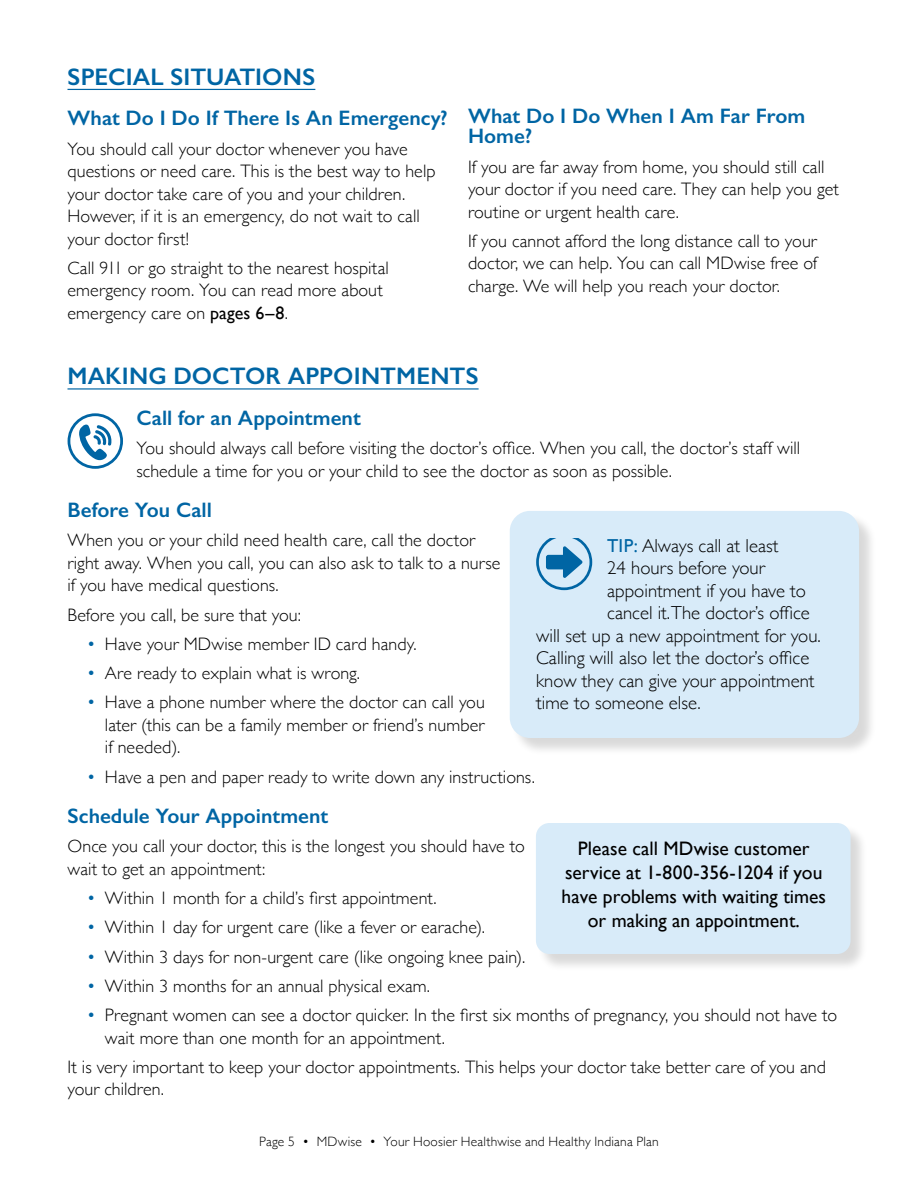
<style>
.page{position:relative;width:918px;height:1188px;background:#fff}
.page>*{position:absolute;margin:0;border:0;box-sizing:border-box;transform-origin:0 0}
.t1{font:600 24px "Gill Sans";letter-spacing:.005em;color:#0065a4}
.t2{font:600 21px/20.2px "Gill Sans";color:#0065a4}
.t3{font:19.5px/24px "Gill Sans";color:#000;text-align:center}
.t4{font:300 18.75px "Gill Sans";color:#000}
.t5{font:300 18px/22.5px "Gill Sans";letter-spacing:.005em;color:#000}
.t6{font:300 13.5px "Gill Sans";letter-spacing:.015em;color:#000}
.s1{font-weight:400}
.s2{color:#0065a4}
.s3{font-weight:400;color:#0065a4}
</style>
<div class="page">
<svg style="left:68px;top:413px;width:55px;height:56px"></svg>
<hr style="left:68px;top:388px;width:411px;height:2px;background:#0065a4">
<div style="left:511px;top:512px;width:366px;height:244px;background:#000;opacity:.15"></div>
<div style="left:510px;top:511px;width:349px;height:227px;background:#d8ebf9;border-radius:20px"></div>
<svg style="left:536px;top:539px;width:56px;height:51px"></svg>
<div style="left:537px;top:824px;width:332px;height:148px;background:#000;opacity:.15"></div>
<div style="left:536px;top:823px;width:315px;height:131px;background:#d8ebf9;border-radius:14px"></div>
<hr style="left:68px;top:89px;width:247px;height:1px;background:#0065a4">
<h1 class="t1" style="left:68px;top:62px;width:249px">SPECIAL SITUATIONS</h1>
<p class="t2" style="left:68px;top:108px;width:382px">What Do I Do If There Is An Emergency?</p>
<p class="t5" style="left:68px;top:137px;width:370px">You should call your doctor whenever you have questions or need care. This is the best way to help your doctor take care of you and your children.<br>However, if it is an emergency, do not wait to call your doctor first!</p>
<p class="t5" style="left:68px;top:256px;width:323px">Call 911 or go straight to the nearest hospital emergency room. You can read more about emergency care on <span class="s1">pages 6–8</span>.</p>
<p class="t2" style="left:468px;top:106px;width:339px">What Do I Do When I Am Far From<br>Home?</p>
<p class="t5" style="left:468px;top:155px;width:372px">If you are far away from home, you should still call your doctor if you need care. They can help you get routine or urgent health care.</p>
<p class="t5" style="left:468px;top:229px;width:351px;text-align:justify">If you cannot afford the long distance call to your doctor, we can help. You can call MDwise free of charge. We will help you reach your doctor.</p>
<h1 class="t1" style="left:68px;top:362px;width:413px">MAKING DOCTOR APPOINTMENTS</h1>
<p class="t2" style="left:137px;top:408px;width:226px">Call for an Appointment</p>
<p class="t5" style="left:137px;top:436px;width:665px">You should always call before visiting the doctor’s office. When you call, the doctor’s staff will schedule a time for you or your child to see the doctor as soon as possible.</p>
<p class="t2" style="left:68px;top:500px;width:146px">Before You Call</p>
<p class="t5" style="left:68px;top:528px;width:434px">When you or your child need health care, call the doctor right away. When you call, you can also ask to talk to a nurse if you have medical questions.</p>
<p class="t5" style="left:68px;top:603px;width:235px">Before you call, be sure that you:</p>
<p class="t5" style="left:87px;top:632px;width:331px"><span class="s2">•</span> Have your MDwise member ID card handy.</p>
<p class="t5" style="left:87px;top:661px;width:275px"><span class="s2">•</span> Are ready to explain what is wrong.</p>
<p class="t5" style="left:105px;top:690px;width:381px;text-align:justify;text-indent:-18px"><span class="s2">•</span> Have a phone number where the doctor can call you later (this can be a family member or friend’s number if needed).</p>
<p class="t5" style="left:87px;top:765px;width:449px"><span class="s2">•</span> Have a pen and paper ready to write down any instructions.</p>
<p class="t2" style="left:68px;top:806px;width:262px">Schedule Your Appointment</p>
<p class="t5" style="left:68px;top:834px;width:459px">Once you call your doctor, this is the longest you should have to wait to get an appointment:</p>
<p class="t5" style="left:87px;top:886px;width:351px"><span class="s2">•</span> Within 1 month for a child’s first appointment.</p>
<p class="t5" style="left:87px;top:915px;width:400px"><span class="s2">•</span> Within 1 day for urgent care (like a fever or earache).</p>
<p class="t5" style="left:87px;top:945px;width:440px"><span class="s2">•</span> Within 3 days for non-urgent care (like ongoing knee pain).</p>
<p class="t5" style="left:87px;top:974px;width:345px"><span class="s2">•</span> Within 3 months for an annual physical exam.</p>
<p class="t5" style="left:105px;top:1003px;width:734px;text-indent:-18px"><span class="s2">•</span> Pregnant women can see a doctor quicker. In the first six months of pregnancy, you should not have to wait more than one month for an appointment.</p>
<p class="t5" style="left:68px;top:1055px;width:760px">It is very important to keep your doctor appointments. This helps your doctor take better care of you and your children.</p>
<p class="t4" style="left:607px;top:531px;width:173px"><span class="s3">TIP:</span> Always call at least</p>
<p class="t4" style="left:607px;top:553px;width:159px">24 hours before your</p>
<p class="t4" style="left:607px;top:576px;width:200px">appointment if you have to</p>
<p class="t4" style="left:607px;top:598px;width:204px">cancel it.The doctor’s office</p>
<p class="t4" style="left:536px;top:621px;width:286px">will set up a new appointment for you.</p>
<p class="t4" style="left:536px;top:643px;width:275px">Calling will also let the doctor’s office</p>
<p class="t4" style="left:536px;top:666px;width:280px">know they can give your appointment</p>
<p class="t4" style="left:536px;top:688px;width:166px">time to someone else.</p>
<p class="t3" style="left:562px;top:837px;width:266px">Please call MDwise customer service at 1-800-356-1204 if you have problems with waiting times or making an appointment.</p>
<p class="t6" style="left:259px;top:1131px;width:401px">Page 5 • MDwise • Your Hoosier Healthwise and Healthy Indiana Plan</p>
</div>
